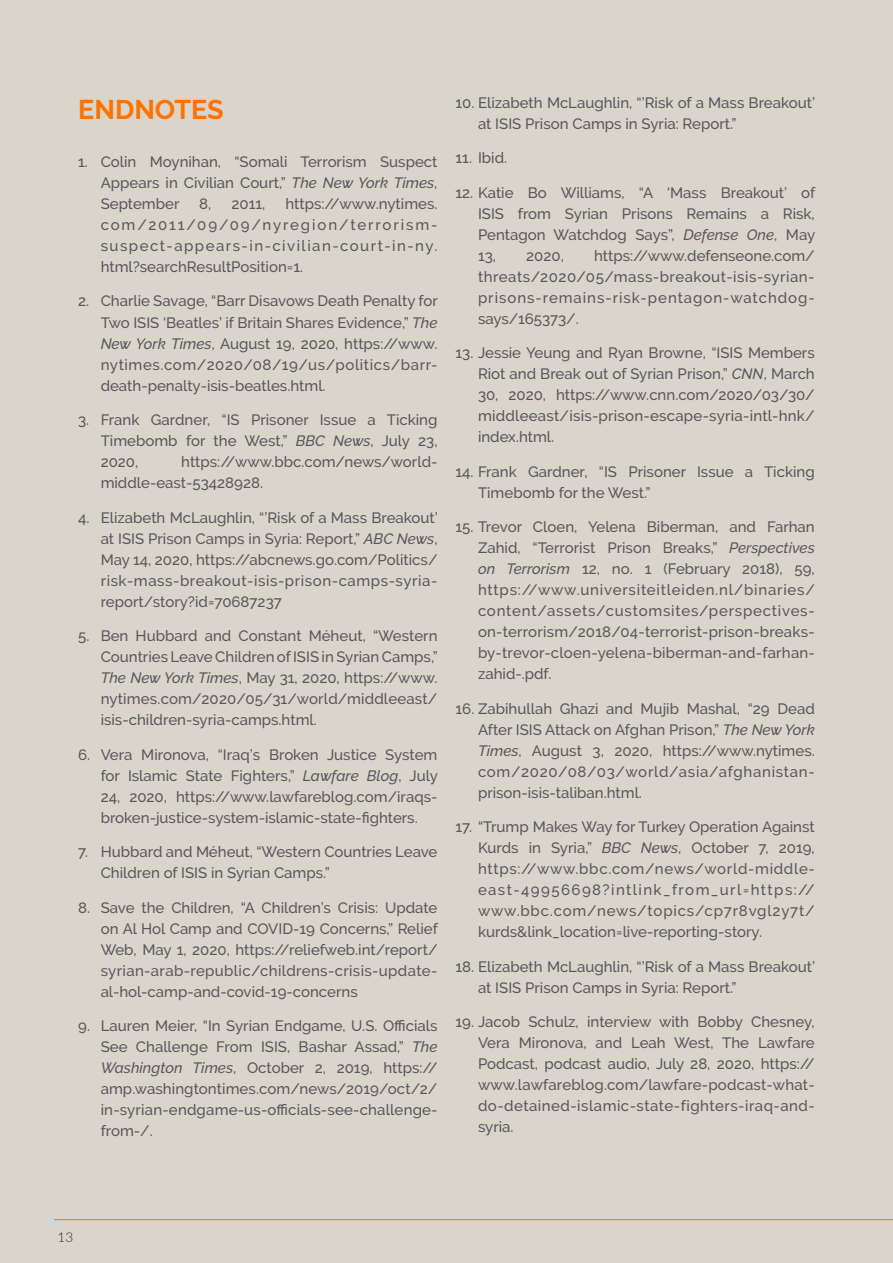
<style>
.page{position:relative;width:893px;height:1263px;background:#d9d5cb}
.page>*{position:absolute;margin:0;border:0;box-sizing:border-box;transform-origin:0 0}
.t1{font:700 27px "Raleway";color:#ff7200}
.t2{font:500 15px/21px "Raleway";color:#57585a;text-align:justify}
.t3{font:300 13.5px "Lato";color:#262825}
.s1{font-style:italic}
</style>
<div class="page">
<hr style="left:54px;top:1219px;width:839px;height:1px;background:#ff7200">
<h1 class="t1" style="left:78px;top:94px;width:147px">ENDNOTES</h1>
<p class="t2" style="left:101px;top:151px;width:338px;text-indent:-22px">1. Colin Moynihan, “Somali Terrorism Suspect Appears in Civilian Court,” <span class="s1">The New York Times</span>, September</p>
<p class="t2" style="left:101px;top:193px;width:338px;text-indent:185px">https://www.nytimes. com/2011/09/09/nyregion/terrorism&shy;suspect-appears-in-civilian-court-in-ny. html?searchResultPosition=1.</p>
<p class="t2" style="left:101px;top:291px;width:339px;text-indent:-22px">2. Charlie Savage, “Barr Disavows Death Penalty for Two ISIS ‘Beatles’ if Britain Shares Evidence,” <span class="s1">The New York Times</span>, August 19, 2020, https://www. nytimes.com/2020/08/19/us/politics/barr&shy;death-penalty-isis-beatles.html.</p>
<p class="t2" style="left:101px;top:409px;width:338px;text-indent:-22px">3. Frank Gardner, “IS Prisoner Issue a Ticking Timebomb for the West,” <span class="s1">BBC News</span>, July 23, 2020,</p>
<p class="t2" style="left:199px;top:193px;width:14px">8,</p>
<p class="t2" style="left:231px;top:193px;width:35px">2011,</p>
<p class="t2" style="left:101px;top:451px;width:338px;text-indent:81px">https://www.bbc.com/news/world&shy;middle-east-53428928.</p>
<p class="t2" style="left:101px;top:507px;width:339px;text-indent:-22px">4. Elizabeth McLaughlin, “’Risk of a Mass Breakout’ at ISIS Prison Camps in Syria: Report,” <span class="s1">ABC News</span>, May 14, 2020, https://abcnews.go.com/Politics/ risk-mass-breakout-isis-prison-camps-syria&shy;report/story?id=70687237</p>
<p class="t2" style="left:101px;top:625px;width:339px;text-indent:-22px">5. Ben Hubbard and Constant Méheut, “Western Countries Leave Children of ISIS in Syrian Camps,” <span class="s1">The New York Times</span>, May 31, 2020, https://www. nytimes.com/2020/05/31/world/middleeast/ isis-children-syria-camps.html.</p>
<p class="t2" style="left:101px;top:744px;width:339px;text-indent:-22px">6. Vera Mironova, “Iraq’s Broken Justice System for Islamic State Fighters,” <span class="s1">Lawfare Blog</span>, July 24, 2020, https://www.lawfareblog.com/iraqs&shy;broken-justice-system-islamic-state-fighters.</p>
<p class="t2" style="left:101px;top:841px;width:338px;text-indent:-22px">7. Hubbard and Méheut, “Western Countries Leave<br>Children of ISIS in Syrian Camps.”</p>
<p class="t2" style="left:101px;top:897px;width:339px;text-indent:-22px">8. Save the Children, “A Children’s Crisis: Update on Al Hol Camp and COVID-19 Concerns,” Relief Web, May 1, 2020, https://reliefweb.int/report/ syrian-arab-republic/childrens-crisis-update&shy;al-hol-camp-and-covid-19-concerns</p>
<p class="t2" style="left:101px;top:1015px;width:338px;text-indent:-22px">9. Lauren Meier, “In Syrian Endgame, U.S. Officials See Challenge From ISIS, Bashar Assad,” <span class="s1">The Washington Times</span>, October 2, 2019, https:// amp.washingtontimes.com/news/2019/oct/2/ in-syrian-endgame-us-officials-see-challenge&shy;from-/.</p>
<p class="t2" style="left:478px;top:92px;width:339px;text-indent:-22px">10. Elizabeth McLaughlin, “’Risk of a Mass Breakout’ at ISIS Prison Camps in Syria: Report.”</p>
<p class="t2" style="left:455px;top:147px;width:53px">11. Ibid.</p>
<p class="t2" style="left:478px;top:182px;width:339px;text-indent:-23px">12. Katie Bo Williams, “A ‘Mass Breakout’ of ISIS from Syrian Prisons Remains a Risk, Pentagon Watchdog Says”, <span class="s1">Defense One</span>, May 13,</p>
<p class="t2" style="left:478px;top:245px;width:338px;text-indent:116px">https://www.defenseone.com/ threats/2020/05/mass-breakout-isis-syrian&shy;prisons-remains-risk-pentagon-watchdog&shy;says/165373/.</p>
<p class="t2" style="left:478px;top:342px;width:338px;text-indent:-22px">13. Jessie Yeung and Ryan Browne, “ISIS Members Riot and Break out of Syrian Prison,” <span class="s1">CNN</span>, March 30, 2020, https://www.cnn.com/2020/03/30/ middleeast/isis-prison-escape-syria-intl-hnk/ index.html.</p>
<p class="t2" style="left:478px;top:461px;width:338px;text-indent:-22px">14. Frank Gardner, “IS Prisoner Issue a Ticking<br>Timebomb for the West.”</p>
<p class="t2" style="left:478px;top:516px;width:338px;text-indent:-22px">15. Trevor Cloen, Yelena Biberman, and Farhan Zahid, “Terrorist Prison Breaks,” <span class="s1">Perspectives on Terrorism</span> 12, no. 1 (February 2018), 59, https://www.universiteitleiden.nl/binaries/ content/assets/customsites/perspectives&shy;on-terrorism/2018/04-terrorist-prison-breaks&shy;by-trevor-cloen-yelena-biberman-and-farhan&shy;zahid-.pdf.</p>
<p class="t2" style="left:478px;top:698px;width:338px;text-indent:-22px">16. Zabihullah Ghazi and Mujib Mashal, “29 Dead After ISIS Attack on Afghan Prison,” <span class="s1">The New York Times</span>, August 3, 2020, https://www.nytimes. com/2020/08/03/world/asia/afghanistan&shy;prison-isis-taliban.html.</p>
<p class="t2" style="left:478px;top:816px;width:338px;text-indent:-23px">17. “Trump Makes Way for Turkey Operation Against Kurds in Syria,” <span class="s1">BBC News</span>, October 7, 2019, https://www.bbc.com/news/world-middle&shy;east-49956698?intlink_from_url=https:// www.bbc.com/news/topics/cp7r8vgl2y7t/ kurds&amp;link_location=live-reporting-story.</p>
<p class="t2" style="left:478px;top:956px;width:339px;text-indent:-22px">18. Elizabeth McLaughlin, “’Risk of a Mass Breakout’ at ISIS Prison Camps in Syria: Report.”</p>
<p class="t2" style="left:478px;top:1011px;width:338px;text-indent:-23px">19. Jacob Schulz, interview with Bobby Chesney, Vera Mironova, and Leah West, The Lawfare Podcast, podcast audio, July 28, 2020, https:// www.lawfareblog.com/lawfare-podcast-what&shy;do-detained-islamic-state-fighters-iraq-and&shy;syria.</p>
<p class="t2" style="left:526px;top:245px;width:39px">2020,</p>
<p class="t3" style="left:58px;top:1228px;width:17px">13</p>
</div>
